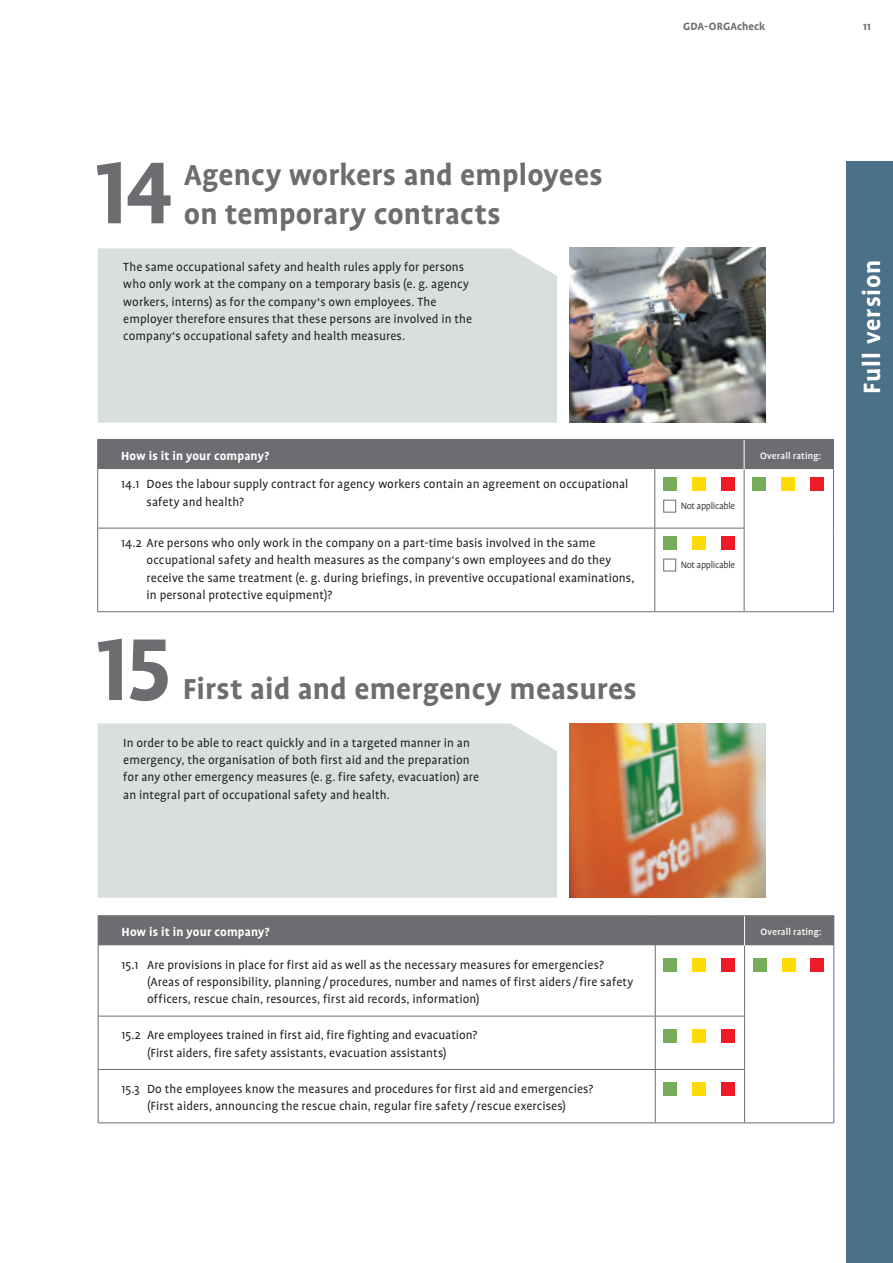
<style>
.page{position:relative;width:893px;height:1263px;background:#fff}
.page>*{position:absolute;margin:0;border:0;box-sizing:border-box;transform-origin:0 0}
.t1{font:700 100.5px "Profile OT";color:#6c6d70}
.t2{font:700 33px "Profile OT";letter-spacing:.005em;color:#6c6d70}
.t3{font:700 27px "Profile OT";letter-spacing:.035em;color:#fff}
.t4{font:13.5px/17.2px "Profile OT";letter-spacing:.005em;color:#231f20}
.t5{font:700 13.5px "Profile OT";letter-spacing:.01em;color:#fff}
.t6{font:700 12px "Profile OT";letter-spacing:.01em;color:#6c6d70}
.t7{font:500 10.5px "Profile OT";letter-spacing:.015em;color:#fff}
.t8{font:300 10.5px "Profile OT";letter-spacing:-.03em;color:#231f20}
</style>
<div class="page">
<div style="left:98px;top:248px;width:459px;height:175px;background:#d9dfdf"></div>
<div style="left:98px;top:723px;width:459px;height:175px;background:#d9dfdf"></div>
<div style="left:846px;top:162px;width:47px;height:1101px;background:#4b7189"></div>
<svg style="left:98px;top:469px;width:735px;height:142px"></svg>
<hr style="left:97px;top:469px;width:1px;height:59px;background:#6c6d70">
<hr style="left:654px;top:469px;width:1px;height:59px;background:#6c6d70">
<hr style="left:744px;top:469px;width:1px;height:59px;background:#6c6d70">
<hr style="left:833px;top:469px;width:1px;height:59px;background:#6c6d70">
<hr style="left:97px;top:528px;width:1px;height:83px;background:#6c6d70">
<hr style="left:97px;top:528px;width:558px;height:1px;background:#6c6d70">
<hr style="left:654px;top:528px;width:1px;height:83px;background:#6c6d70">
<hr style="left:655px;top:528px;width:89px;height:1px;background:#6c6d70">
<hr style="left:744px;top:528px;width:1px;height:83px;background:#6c6d70">
<hr style="left:833px;top:528px;width:1px;height:83px;background:#6c6d70">
<hr style="left:97px;top:611px;width:737px;height:1px;background:#6c6d70">
<div style="left:97px;top:439px;width:737px;height:30px;background:#6c6d70"></div>
<div style="left:663px;top:478px;width:14px;height:13px;background:#75ad5b"></div>
<div style="left:692px;top:478px;width:13px;height:13px;background:#ffdc01"></div>
<div style="left:721px;top:478px;width:13px;height:13px;background:#ee1c28"></div>
<div style="left:664px;top:500px;width:12px;height:12px;background:#fff"></div>
<div style="left:663px;top:500px;width:13px;height:13px;border:1px solid #6c6d70"></div>
<div style="left:753px;top:478px;width:13px;height:13px;background:#75ad5b"></div>
<div style="left:781px;top:478px;width:14px;height:13px;background:#ffdc01"></div>
<div style="left:810px;top:478px;width:14px;height:13px;background:#ee1c28"></div>
<div style="left:663px;top:537px;width:14px;height:13px;background:#75ad5b"></div>
<div style="left:692px;top:537px;width:13px;height:13px;background:#ffdc01"></div>
<div style="left:721px;top:537px;width:13px;height:13px;background:#ee1c28"></div>
<div style="left:664px;top:559px;width:12px;height:12px;background:#fff"></div>
<div style="left:663px;top:559px;width:13px;height:12px;border:1px solid #6c6d70"></div>
<div style="left:99px;top:916px;width:734px;height:30px;background:#6c6d70"></div>
<svg style="left:99px;top:946px;width:712px;height:176px"></svg>
<hr style="left:98px;top:916px;width:1px;height:30px;background:#6c6d70">
<hr style="left:98px;top:915px;width:557px;height:1px;background:#6c6d70">
<hr style="left:655px;top:916px;width:1px;height:30px;background:#6c6d70">
<hr style="left:655px;top:915px;width:179px;height:1px;background:#6c6d70">
<hr style="left:833px;top:916px;width:1px;height:30px;background:#6c6d70">
<hr style="left:98px;top:946px;width:1px;height:70px;background:#6c6d70">
<hr style="left:655px;top:946px;width:1px;height:70px;background:#6c6d70">
<hr style="left:744px;top:946px;width:1px;height:70px;background:#6c6d70">
<hr style="left:833px;top:946px;width:1px;height:70px;background:#6c6d70">
<hr style="left:98px;top:1017px;width:1px;height:52px;background:#6c6d70">
<hr style="left:98px;top:1070px;width:1px;height:52px;background:#6c6d70">
<hr style="left:98px;top:1016px;width:557px;height:1px;background:#6c6d70">
<hr style="left:98px;top:1069px;width:557px;height:1px;background:#6c6d70">
<hr style="left:655px;top:1017px;width:1px;height:52px;background:#6c6d70">
<hr style="left:655px;top:1070px;width:1px;height:52px;background:#6c6d70">
<hr style="left:655px;top:1016px;width:90px;height:1px;background:#6c6d70">
<hr style="left:744px;top:1017px;width:1px;height:52px;background:#6c6d70">
<hr style="left:833px;top:1016px;width:1px;height:53px;background:#6c6d70">
<hr style="left:744px;top:1070px;width:1px;height:52px;background:#6c6d70">
<hr style="left:833px;top:1069px;width:1px;height:53px;background:#6c6d70">
<hr style="left:655px;top:1069px;width:90px;height:1px;background:#6c6d70">
<hr style="left:98px;top:1122px;width:736px;height:1px;background:#6c6d70">
<hr style="left:744px;top:916px;width:1px;height:30px;background:#fff">
<div style="left:664px;top:958px;width:13px;height:14px;background:#75ad5b"></div>
<div style="left:692px;top:958px;width:14px;height:14px;background:#ffdc01"></div>
<div style="left:721px;top:958px;width:14px;height:14px;background:#ee1c28"></div>
<div style="left:753px;top:958px;width:13px;height:14px;background:#75ad5b"></div>
<div style="left:782px;top:958px;width:13px;height:14px;background:#ffdc01"></div>
<div style="left:811px;top:958px;width:13px;height:14px;background:#ee1c28"></div>
<div style="left:664px;top:1029px;width:13px;height:13px;background:#75ad5b"></div>
<div style="left:692px;top:1029px;width:14px;height:13px;background:#ffdc01"></div>
<div style="left:721px;top:1029px;width:14px;height:13px;background:#ee1c28"></div>
<div style="left:664px;top:1082px;width:13px;height:14px;background:#75ad5b"></div>
<div style="left:692px;top:1082px;width:14px;height:14px;background:#ffdc01"></div>
<div style="left:721px;top:1082px;width:14px;height:14px;background:#ee1c28"></div>
<img style="left:570px;top:248px;width:195px;height:174px">
<img style="left:570px;top:723px;width:195px;height:175px">
<p class="t1" style="left:95px;top:154px;width:81px">14</p>
<p class="t2" style="left:184px;top:162px;width:420px">Agency workers and employees</p>
<p class="t2" style="left:184px;top:201px;width:318px">on temporary contracts</p>
<p class="t4" style="left:123px;top:259px;width:350px">The same occupational safety and health rules apply for persons who only work at the company on a temporary basis (e. g. agency workers, interns) as for the company‘s own employees. The employer therefore ensures that these persons are involved in the company‘s occupational safety and health measures.</p>
<p class="t6" style="left:683px;top:21px;width:84px">GDA-ORGAcheck</p>
<p class="t6" style="left:863px;top:21px;width:9px">11</p>
<p class="t3" style="left:862px;top:394px;width:136px;rotate:-90deg">Full version</p>
<p class="t5" style="left:121px;top:451px;width:150px">How is it in your company?</p>
<p class="t7" style="left:760px;top:451px;width:63px">Overall rating:</p>
<p class="t4" style="left:147px;top:476px;width:483px;text-indent:-26px">14.1 Does the labour supply contract for agency workers contain an agreement on occupational safety and health?</p>
<p class="t8" style="left:681px;top:502px;width:56px">Not applicable</p>
<p class="t4" style="left:147px;top:535px;width:489px;text-indent:-26px">14.2 Are persons who only work in the company on a part-time basis involved in the same occupational safety and health measures as the company‘s own employees and do they receive the same treatment (e. g. during briefings, in preventive occupational examinations, in personal protective equipment)?</p>
<p class="t1" style="left:96px;top:631px;width:78px">15</p>
<p class="t2" style="left:183px;top:676px;width:455px">First aid and emergency measures</p>
<p class="t4" style="left:123px;top:735px;width:357px">In order to be able to react quickly and in a targeted manner in an emergency, the organisation of both first aid and the preparation for any other emergency measures (e. g. fire safety, evacuation) are an integral part of occupational safety and health.</p>
<p class="t8" style="left:681px;top:561px;width:56px">Not applicable</p>
<p class="t5" style="left:122px;top:927px;width:150px">How is it in your company?</p>
<p class="t7" style="left:760px;top:928px;width:63px">Overall rating:</p>
<p class="t4" style="left:147px;top:957px;width:488px;text-indent:-26px">15.1 Are provisions in place for first aid as well as the necessary measures for emergencies? (Areas of responsibility, planning / procedures, number and names of first aiders / fire safety officers, rescue chain, resources, first aid records, information)</p>
<p class="t4" style="left:122px;top:1028px;width:357px;text-align:center">15.2 Are employees trained in first aid, fire fighting and evacuation? (First aiders, fire safety assistants, evacuation assistants)</p>
<p class="t4" style="left:122px;top:1081px;width:473px;text-align:center">15.3 Do the employees know the measures and procedures for first aid and emergencies? (First aiders, announcing the rescue chain, regular fire safety / rescue exercises)</p>
</div>
